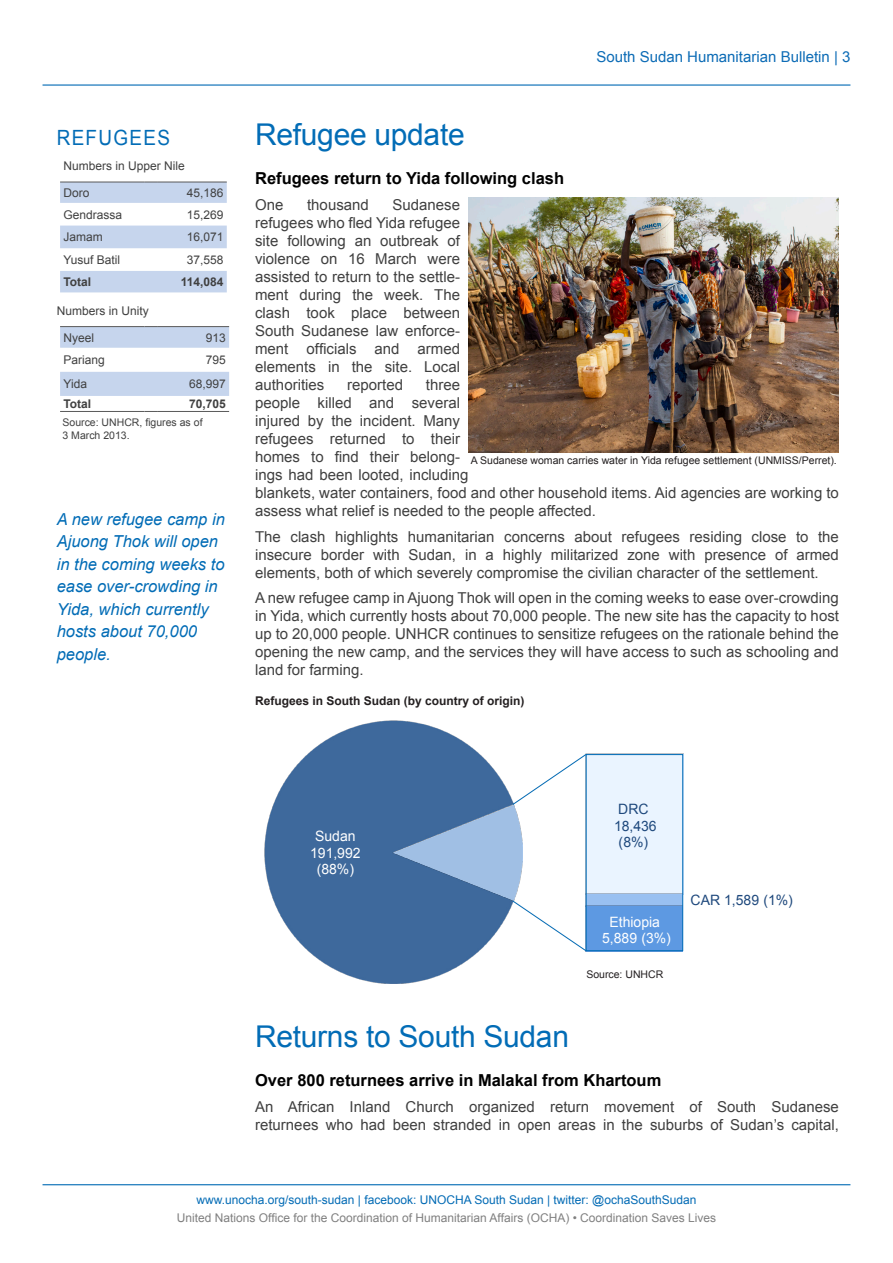
<style>
.page{position:relative;width:893px;height:1263px;background:#fff}
.page>*{position:absolute;margin:0;border:0;box-sizing:border-box;transform-origin:0 0}
.ocha_content_heading{font:30px "Arial";letter-spacing:-.01em;color:#026cb6}
.ocha_highlight_box{font:21px "Arial";letter-spacing:.07em;color:#026cb6;scale:.9 1}
.ocha_highlight_box-2{font:italic 16.5px/22.5px "Arial";color:#026cb6}
.ocha_content_heading-2{font:700 16.5px "Arial";color:#000}
.ocha_content_text{font:15px/18px "Arial";color:#404040;text-align:justify}
.t1{font:15px "Arial";color:#0d6cb6}
.t2{font:14.25px/16.5px "Arial";color:#fff;text-align:center}
.t3{font:14.25px/16.5px "Arial";color:#1f497d;text-align:center}
.t4{font:12px "Arial";color:#808080}
.ocha_left_column_tab{font:12px "Arial";color:#404040}
.t5{font:12px "Arial";color:#036bb5}
.ocha_content_text-2{font:700 12px "Arial";color:#231f20}
.ocha_left_column_hea{font:12px "Arial";color:#404040}
.ocha_left_column_tab-2{font:700 12px "Arial";color:#404040}
.ocha_content_text-3{font:10.5px "Arial";color:#231f20}
.ocha_content_text-4{font:10.5px/13.5px "Arial";color:#404040}
</style>
<div class="page">
<hr style="left:43px;top:1184px;width:807px;height:1px;background:#036bb5">
<hr style="left:43px;top:84px;width:807px;height:2px;background:#036bb5">
<svg style="left:60px;top:182px;width:167px;height:110px"></svg>
<hr style="left:158px;top:182px;width:69px;height:1px;background:#595959">
<hr style="left:60px;top:411px;width:84px;height:1px;background:#595959">
<svg style="left:144px;top:411px;width:14px;height:1px"></svg>
<hr style="left:158px;top:411px;width:71px;height:1px;background:#595959">
<svg style="left:60px;top:326px;width:169px;height:70px"></svg>
<hr style="left:158px;top:326px;width:71px;height:1px;background:#595959">
<img style="left:469px;top:198px;width:370px;height:254px">
<img style="left:264px;top:721px;width:247px;height:263px">
<div style="left:585px;top:753px;width:98px;height:142px;background:#eaf4ff"></div>
<img style="left:588px;top:893px;width:93px;height:56px">
<img style="left:393px;top:804px;width:129px;height:97px">
<svg style="left:511px;top:753px;width:76px;height:53px"></svg>
<svg style="left:511px;top:899px;width:76px;height:53px"></svg>
<div style="left:586px;top:754px;width:97px;height:197px;border:1px solid #026cb6"></div>
<p class="ocha_highlight_box" style="left:57px;top:124px;width:127px">REFUGEES</p>
<p class="ocha_left_column_hea" style="left:63px;top:158px;width:123px">Numbers in Upper Nile</p>
<p class="ocha_left_column_tab" style="left:63px;top:185px;width:28px">Doro</p>
<p class="ocha_left_column_tab" style="left:187px;top:185px;width:38px">45,186</p>
<p class="ocha_left_column_tab" style="left:63px;top:207px;width:60px">Gendrassa</p>
<p class="ocha_left_column_tab" style="left:187px;top:207px;width:38px">15,269</p>
<p class="ocha_left_column_tab" style="left:63px;top:229px;width:41px">Jamam</p>
<p class="ocha_left_column_tab" style="left:187px;top:229px;width:38px">16,071</p>
<p class="ocha_left_column_tab" style="left:63px;top:252px;width:58px">Yusuf Batil</p>
<p class="ocha_left_column_tab" style="left:187px;top:252px;width:38px">37,558</p>
<p class="ocha_left_column_tab-2" style="left:63px;top:274px;width:29px">Total</p>
<p class="ocha_left_column_tab-2" style="left:181px;top:274px;width:44px">114,084</p>
<p class="ocha_left_column_hea" style="left:57px;top:302px;width:94px">Numbers in Unity</p>
<p class="ocha_left_column_tab" style="left:63px;top:329px;width:32px">Nyeel</p>
<p class="ocha_left_column_tab" style="left:206px;top:329px;width:22px">913</p>
<p class="ocha_left_column_tab" style="left:63px;top:352px;width:43px">Pariang</p>
<p class="ocha_left_column_tab" style="left:206px;top:352px;width:22px">795</p>
<p class="ocha_left_column_tab" style="left:63px;top:376px;width:25px">Yida</p>
<p class="ocha_left_column_tab" style="left:189px;top:376px;width:38px">68,997</p>
<p class="ocha_left_column_tab-2" style="left:63px;top:396px;width:29px">Total</p>
<p class="ocha_left_column_tab-2" style="left:189px;top:396px;width:38px">70,705</p>
<p class="ocha_content_text-4" style="left:63px;top:416px;width:142px">Source: UNHCR, figures as of<br>3 March 2013.</p>
<p class="ocha_highlight_box-2" style="left:57px;top:508px;width:170px">A new refugee camp in<br>Ajuong Thok will open in the coming weeks to ease over-crowding in<br>Yida, which currently hosts about 70,000 people.</p>
<p class="t1" style="left:596px;top:47px;width:256px">South Sudan Humanitarian Bulletin | 3</p>
<p class="ocha_content_heading" style="left:255px;top:115px;width:211px">Refugee update</p>
<p class="ocha_content_heading-2" style="left:255px;top:168px;width:310px">Refugees return to Yida following clash</p>
<p class="ocha_content_text" style="left:255px;top:196px;width:30px">One</p>
<p class="ocha_content_text" style="left:307px;top:196px;width:63px">thousand</p>
<p class="ocha_content_text" style="left:255px;top:196px;width:206px;text-indent:137px">Sudanese refugees who fled Yida refugee site following an outbreak of violence on 16 March were assisted to return to the settle&shy;ment during the week. The clash took place between South Sudanese law enforce&shy;ment officials and armed elements in the site. Local authorities</p>
<p class="ocha_content_text" style="left:255px;top:376px;width:585px;text-align:left;text-indent:171px">three<br>people killed and several<br>injured by the incident. Many<br>refugees returned to their<br>homes to find their belong-<br>ings had been looted, including<br>blankets, water containers, food and other household items. Aid agencies are working to assess what relief is needed to the people affected.</p>
<p class="ocha_content_text" style="left:255px;top:527px;width:585px">The clash highlights humanitarian concerns about refugees residing close to the insecure border with Sudan, in a highly militarized zone with presence of armed elements, both of which severely compromise the civilian character of the settlement.</p>
<p class="ocha_content_text" style="left:255px;top:589px;width:585px">A new refugee camp in Ajuong Thok will open in the coming weeks to ease over-crowding in Yida, which currently hosts about 70,000 people. The new site has the capacity to host up to 20,000 people. UNHCR continues to sensitize refugees on the rationale behind the opening the new camp, and the services they will have access to such as schooling and land for farming.</p>
<p class="ocha_content_text-2" style="left:255px;top:693px;width:271px">Refugees in South Sudan (by country of origin)</p>
<p class="ocha_content_text" style="left:347px;top:376px;width:57px">reported</p>
<p class="ocha_content_text-3" style="left:471px;top:454px;width:367px">A Sudanese woman carries water in Yida refugee settlement (UNMISS/Perret).</p>
<p class="t2" style="left:310px;top:828px;width:52px">Sudan<br>191,992 (88%)</p>
<p class="t3" style="left:614px;top:801px;width:44px">DRC<br>18,436 (8%)</p>
<p class="t2" style="left:602px;top:913px;width:70px">Ethiopia<br>5,889 (3%)</p>
<p class="ocha_content_text-3" style="left:586px;top:967px;width:79px">Source: UNHCR</p>
<p class="t3" style="left:691px;top:892px;width:104px">CAR 1,589 (1%)</p>
<p class="ocha_content_heading" style="left:255px;top:1017px;width:315px">Returns to South Sudan</p>
<p class="ocha_content_heading-2" style="left:255px;top:1069px;width:408px">Over 800 returnees arrive in Malakal from Khartoum</p>
<p class="ocha_content_text" style="left:255px;top:1098px;width:585px">An African Inland Church organized return movement of South Sudanese returnees who had been stranded in open areas in the suburbs of Sudan’s capital,</p>
<p class="t5" style="left:196px;top:1191px;width:502px">www.unocha.org/south-sudan | facebook: UNOCHA South Sudan | twitter: @ochaSouthSudan</p>
<p class="t4" style="left:177px;top:1209px;width:541px">United Nations Office for the Coordination of Humanitarian Affairs (OCHA) • Coordination Saves Lives</p>
</div>
